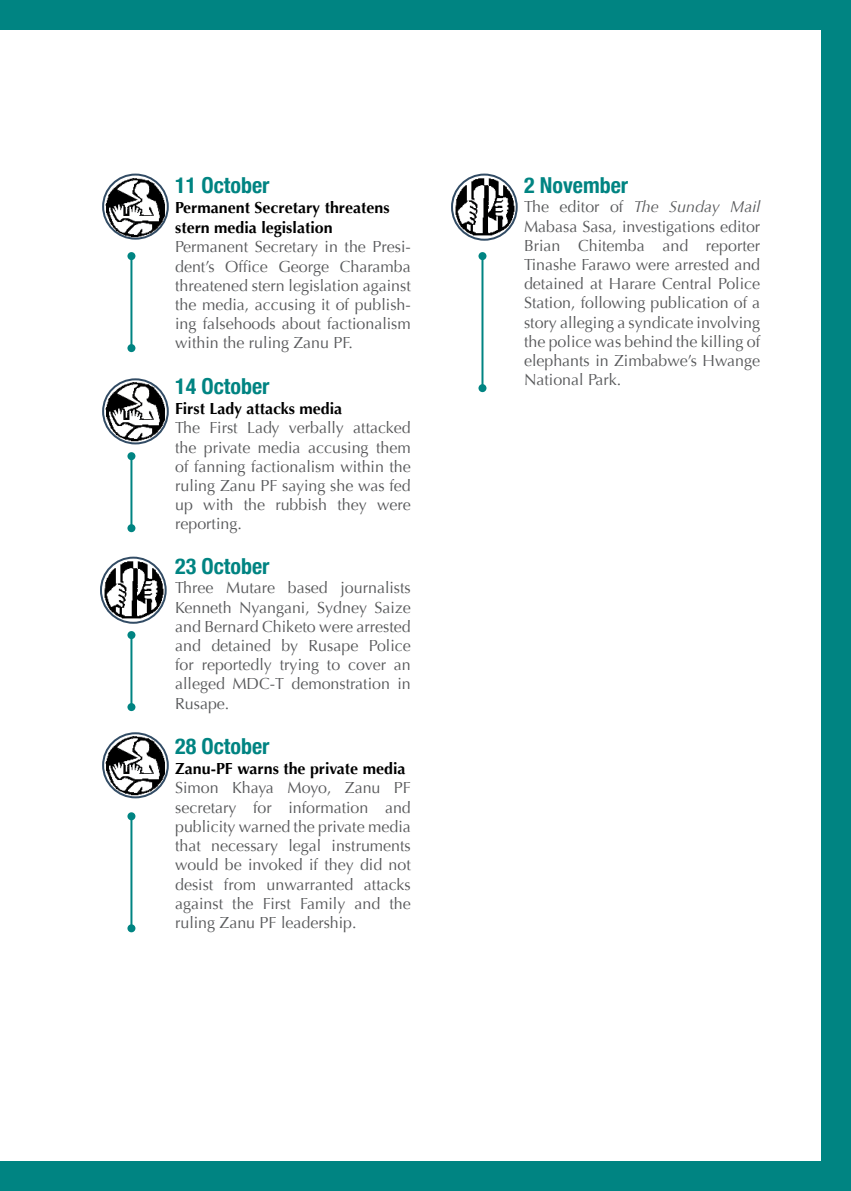
<style>
.page{position:relative;width:851px;height:1191px;background:#fff}
.page>*{position:absolute;margin:0;border:0;box-sizing:border-box;transform-origin:0 0}
.t1{font:700 condensed 22px "Helvetica Neue";color:#008482}
.t2{font:16px/19.2px "Optima";color:#58595b;text-align:justify}
.t3{font:700 16px/20px "Optima";color:#000}
.s1{font-style:italic}
</style>
<div class="page">
<div style="left:0;top:0;width:850px;height:30px;background:#008482"></div>
<div style="left:0;top:1161px;width:850px;height:30px;background:#008482"></div>
<div style="left:821px;top:0;width:29px;height:1191px;background:#008482"></div>
<img style="left:103px;top:175px;width:64px;height:65px">
<img style="left:103px;top:380px;width:64px;height:65px">
<img style="left:103px;top:734px;width:64px;height:64px">
<img style="left:100px;top:559px;width:66px;height:64px">
<div style="left:100px;top:556px;width:67px;height:68px;border:2px solid #324c65;border-radius:50%"></div>
<img style="left:451px;top:174px;width:67px;height:66px">
<div style="left:451px;top:174px;width:66px;height:67px;border:2px solid #324c65;border-radius:50%"></div>
<hr style="left:130px;top:256px;width:2px;height:92px;background:#008482">
<div style="left:127px;top:252px;width:8px;height:8px;background:#008482;border-radius:50%"></div>
<div style="left:127px;top:344px;width:8px;height:8px;background:#008482;border-radius:50%"></div>
<hr style="left:481px;top:256px;width:2px;height:132px;background:#008482">
<div style="left:478px;top:252px;width:8px;height:8px;background:#008482;border-radius:50%"></div>
<div style="left:478px;top:384px;width:8px;height:8px;background:#008482;border-radius:50%"></div>
<hr style="left:130px;top:456px;width:2px;height:72px;background:#008482">
<div style="left:127px;top:452px;width:8px;height:8px;background:#008482;border-radius:50%"></div>
<div style="left:127px;top:524px;width:8px;height:8px;background:#008482;border-radius:50%"></div>
<hr style="left:130px;top:635px;width:2px;height:72px;background:#008482">
<div style="left:127px;top:631px;width:8px;height:8px;background:#008482;border-radius:50%"></div>
<div style="left:127px;top:703px;width:8px;height:8px;background:#008482;border-radius:50%"></div>
<hr style="left:130px;top:816px;width:2px;height:112px;background:#008482">
<div style="left:127px;top:812px;width:8px;height:8px;background:#008482;border-radius:50%"></div>
<div style="left:127px;top:924px;width:8px;height:8px;background:#008482;border-radius:50%"></div>
<h1 class="t1" style="left:175px;top:167px;width:96px">11 October</h1>
<p class="t3" style="left:175px;top:198px;width:216px">Permanent Secretary threatens stern media legislation</p>
<p class="t2" style="left:175px;top:238px;width:237px">Permanent Secretary in the Presi&shy;dent’s Office George Charamba threatened stern legislation against the media, accusing it of publish&shy;ing falsehoods about factionalism within the ruling Zanu PF.</p>
<h1 class="t1" style="left:175px;top:368px;width:96px">14 October</h1>
<p class="t3" style="left:175px;top:399px;width:169px">First Lady attacks media</p>
<p class="t2" style="left:175px;top:418px;width:237px">The First Lady verbally attacked the private media accusing them of fanning factionalism within the ruling Zanu PF saying she was fed up with the rubbish they were reporting.</p>
<h1 class="t1" style="left:175px;top:548px;width:96px">23 October</h1>
<p class="t2" style="left:175px;top:578px;width:237px">Three Mutare based journalists Kenneth Nyangani, Sydney Saize and Bernard Chiketo were arrested and detained by Rusape Police for reportedly trying to cover an alleged MDC-T demonstration in Rusape.</p>
<h1 class="t1" style="left:175px;top:728px;width:96px">28 October</h1>
<p class="t3" style="left:175px;top:759px;width:232px">Zanu-PF warns the private media</p>
<p class="t2" style="left:175px;top:778px;width:237px">Simon Khaya Moyo, Zanu PF secretary for information and publicity warned the private media that necessary legal instruments would be invoked if they did not desist from unwarranted attacks against the First Family and the ruling Zanu PF leadership.</p>
<h1 class="t1" style="left:524px;top:167px;width:106px">2 November</h1>
<p class="t2" style="left:524px;top:198px;width:238px">The editor of <span class="s1">The Sunday Mail </span>Mabasa Sasa, investigations editor Brian Chitemba and reporter Tinashe Farawo were arrested and detained at Harare Central Police Station, following publication of a story alleging a syndicate involving the police was behind the killing of elephants in Zimbabwe’s Hwange National Park.</p>
</div>
